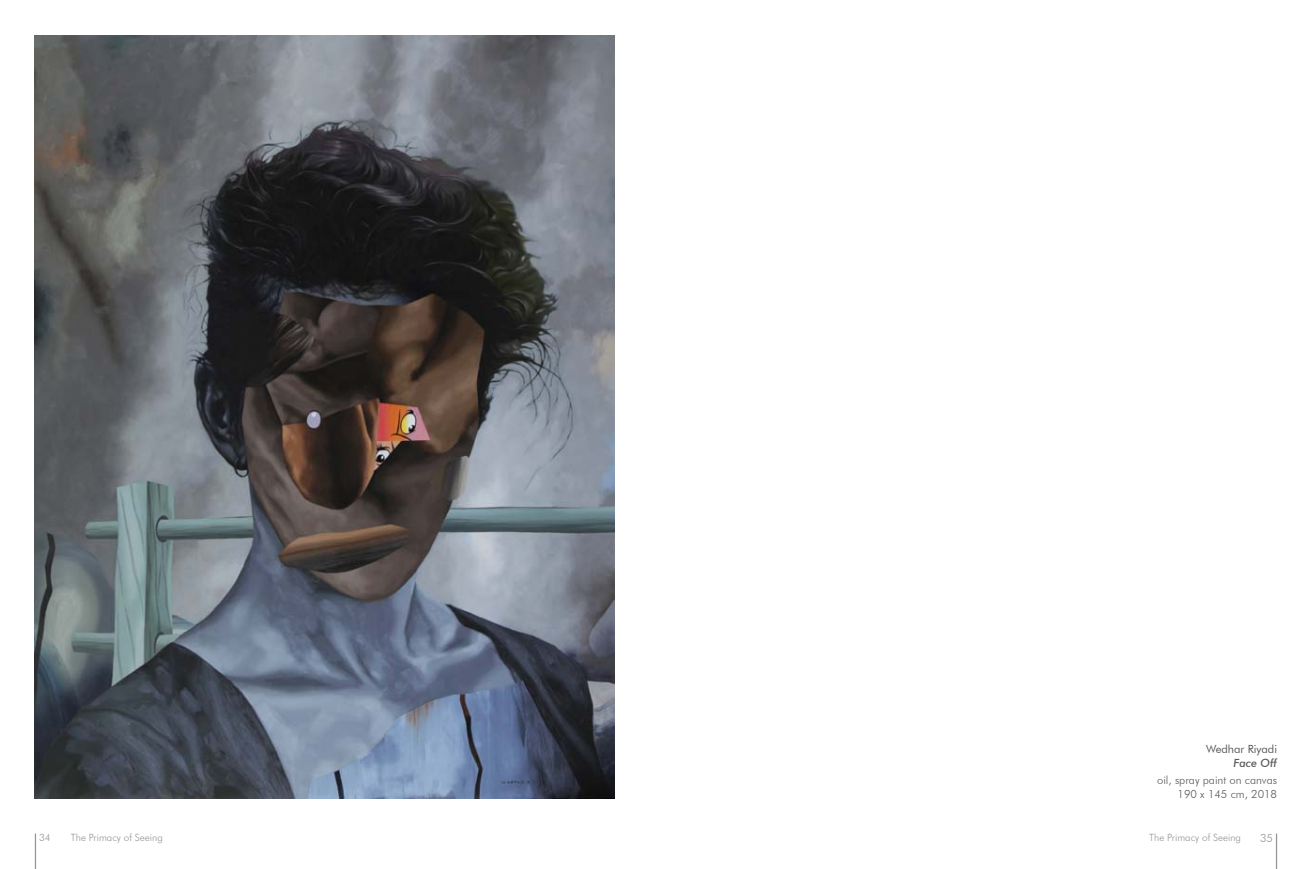
<style>
.page{position:relative;width:1312px;height:869px;background:#fff}
.page>*{position:absolute;margin:0;border:0;box-sizing:border-box;transform-origin:0 0}
.t1{font:300 11.25px/13.5px "Futura BT";color:#58595b;text-align:right}
.t2{font:11.25px "Futura BT";color:#58595b}
.t3{font:italic 500 11.25px "Futura BT";color:#58595b}
.t4{font:300 11.25px "Futura BT";color:#939598}
.t5{font:300 10px "Futura BT";color:#939598}
</style>
<div class="page">
<hr style="left:35px;top:833px;width:1px;height:35px;background:#939598">
<hr style="left:1275px;top:833px;width:1px;height:35px;background:#939598">
<img style="left:35px;top:35px;width:580px;height:762px">
<p class="t2" style="left:1205px;top:742px;width:73px">Wedhar Riyadi</p>
<p class="t3" style="left:1233px;top:755px;width:45px">Face Off</p>
<p class="t1" style="left:1156px;top:773px;width:122px">oil, spray paint on canvas<br>190 x 145 cm, 2018</p>
<p class="t5" style="left:39px;top:831px;width:13px">34</p>
<p class="t5" style="left:71px;top:831px;width:93px">The Primacy of Seeing</p>
<p class="t5" style="left:1148px;top:831px;width:93px">The Primacy of Seeing</p>
<p class="t4" style="left:1259px;top:830px;width:14px">35</p>
</div>
